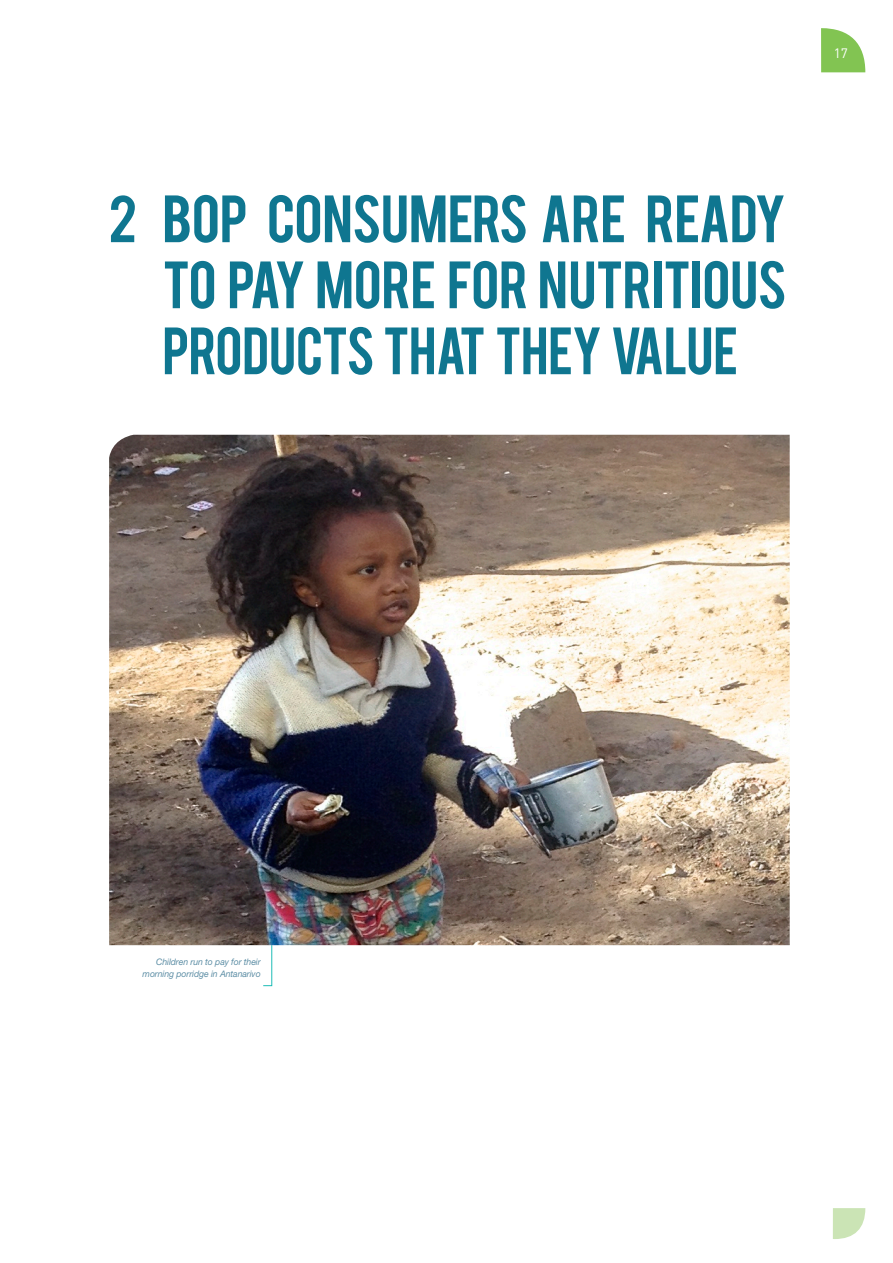
<style>
.page{position:relative;width:893px;height:1263px;background:#fff}
.page>*{position:absolute;margin:0;border:0;box-sizing:border-box;transform-origin:0 0}
.Body{font:52.5px/66px "Bebas";letter-spacing:-.015em;color:#0f7690;text-align:justify;scale:1.04 1}
.t1{font:13.5px "DIN";color:#fff}
.Body_2{font:italic 9px/12px "Helvetica Neue LT";letter-spacing:-.01em;color:#5d8ea5;text-align:right}
</style>
<div class="page">
<svg style="left:821px;top:28px;width:44px;height:44px"></svg>
<svg style="left:833px;top:1208px;width:32px;height:31px"></svg>
<svg style="left:262px;top:945px;width:11px;height:41px"></svg>
<img style="left:109px;top:435px;width:681px;height:510px">
<p class="t1" style="left:834px;top:44px;width:16px">17</p>
<p class="Body" style="left:162px;top:182px;width:602px;text-indent:-54px">2 BOP CONSUMERS ARE READY TO PAY MORE FOR NUTRITIOUS PRODUCTS THAT THEY VALUE</p>
<p class="Body_2" style="left:143px;top:955px;width:120px">Children run to pay for their morning porridge in Antanarivo</p>
</div>
